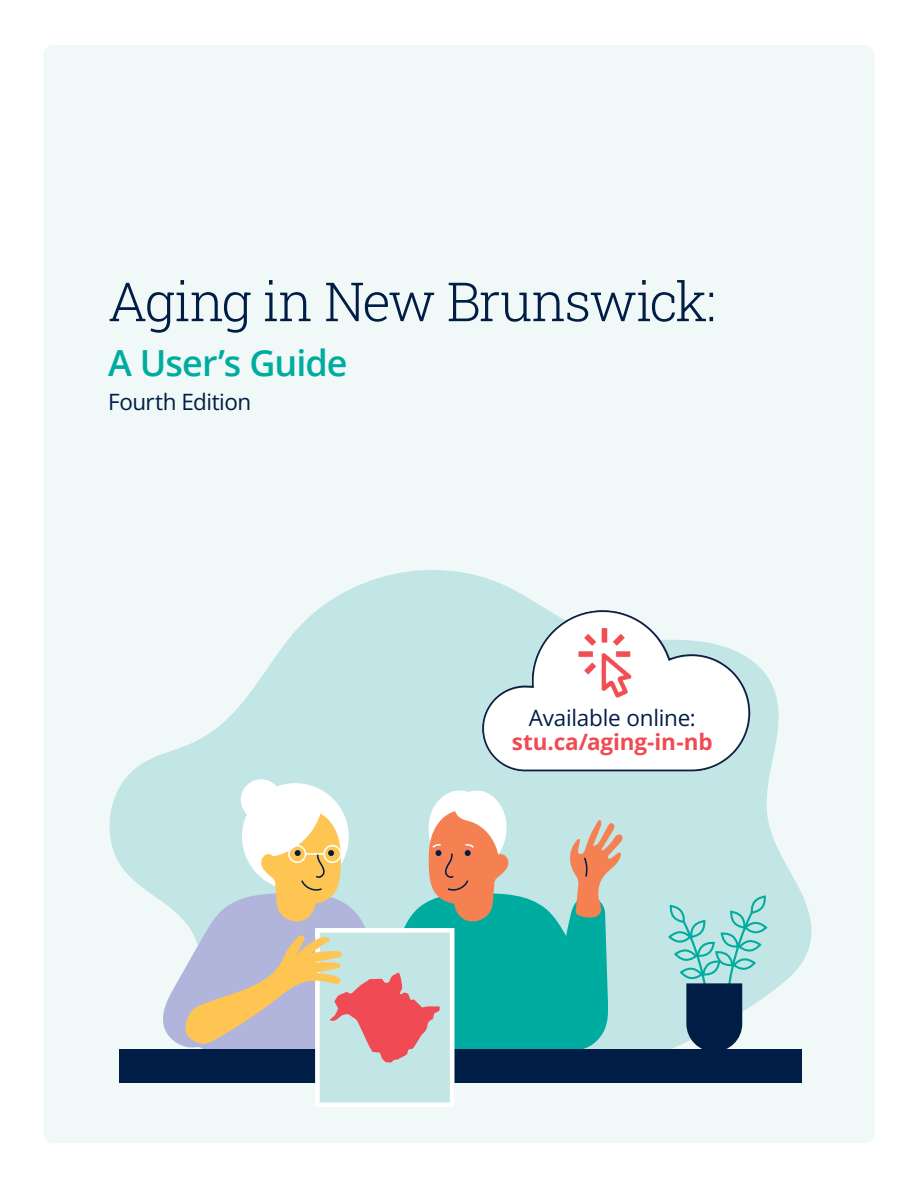
<style>
.page{position:relative;width:918px;height:1188px;background:#fff}
.page>*{position:absolute;margin:0;border:0;box-sizing:border-box;transform-origin:0 0}
.t1{font:300 54px "Roboto Slab";letter-spacing:-.035em;color:#001e45}
.t2{font:600 36px "Open Sans";letter-spacing:-.025em;color:#00aca0}
.t3{font:22.5px "Open Sans";letter-spacing:-.01em;color:#001e45}
.t4{font:700 22.5px "Open Sans";letter-spacing:-.01em;color:#f04b54}
</style>
<div class="page">
<div style="left:44px;top:45px;width:830px;height:1098px;background:#f0f9f8;border-radius:9px"></div>
<svg style="left:110px;top:570px;width:702px;height:479px;fill:#c2e6e5"></svg>
<div style="left:241px;top:779px;width:41px;height:41px;background:#fff;border-radius:50%"></div>
<div style="left:119px;top:1049px;width:683px;height:33px;background:#001e45"></div>
<div style="left:317px;top:930px;width:135px;height:175px;background:#c2e6e5"></div>
<div style="left:315px;top:928px;width:139px;height:179px;border:5px solid #fff"></div>
<svg style="left:161px;top:789px;width:462px;height:280px"></svg>
<svg style="left:669px;top:894px;width:98px;height:155px"></svg>
<img style="left:451px;top:570px;width:340px;height:226px">
<img style="left:575px;top:627px;width:59px;height:73px">
<p class="t1" style="left:108px;top:265px;width:610px">Aging in New Brunswick:</p>
<p class="t2" style="left:108px;top:338px;width:241px">A User’s Guide</p>
<p class="t3" style="left:108px;top:386px;width:145px">Fourth Edition</p>
<h2 class="t3" style="left:529px;top:702px;width:168px">Available online:</h2>
<h2 class="t4" style="left:512px;top:726px;width:202px">stu.ca/aging-in-nb</h2>
</div>
